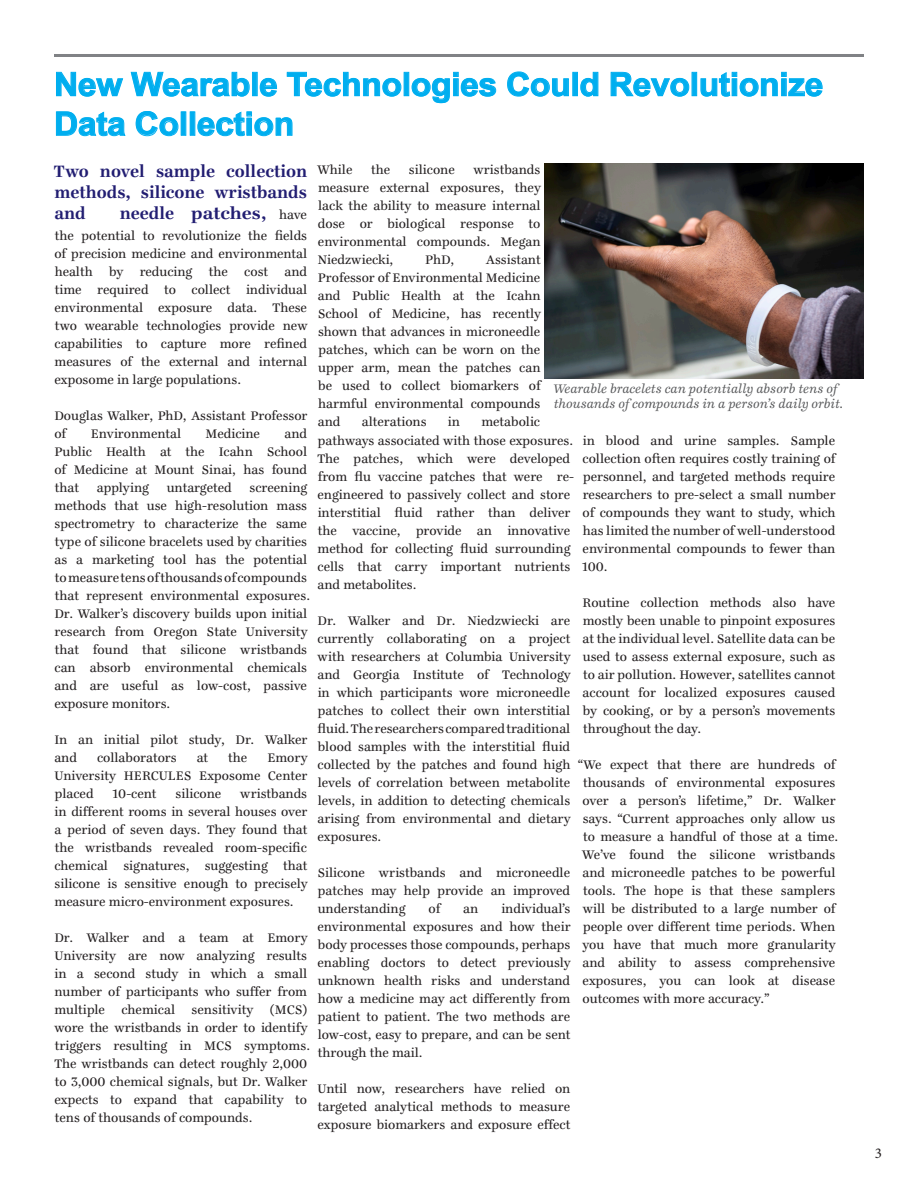
<style>
.page{position:relative;width:918px;height:1188px;background:#fff}
.page>*{position:absolute;margin:0;border:0;box-sizing:border-box;transform-origin:0 0}
.t1{font:700 32.7px/39.6px "Arial";letter-spacing:-.01em;color:#00aeef}
.t2{font:700 18px/21px "Ingeborg";color:#221e72;text-align:justify}
.t3{font:15px "Minion Pro";color:#231f20}
.t4{font:13.5px/18px "Ingeborg";color:#231f20;text-align:justify}
.t5{font:italic 13.5px/15px "Ingeborg";color:#57585a}
.s1{font-weight:400;font-size:13.5px;color:#231f20}
</style>
<div class="page">
<hr style="left:54px;top:54px;width:810px;height:3px;background:#808285">
<svg style="left:56px;top:72px;width:68px;height:25px"></svg>
<svg style="left:130px;top:72px;width:120px;height:25px"></svg>
<div style="left:252px;top:72px;width:6px;height:24px;border:1px solid #00aeef"></div>
<svg style="left:260px;top:78px;width:17px;height:19px"></svg>
<svg style="left:287px;top:72px;width:115px;height:25px"></svg>
<svg style="left:411px;top:72px;width:85px;height:31px"></svg>
<svg style="left:507px;top:71px;width:62px;height:26px"></svg>
<div style="left:572px;top:72px;width:6px;height:24px;border:1px solid #00aeef"></div>
<svg style="left:580px;top:72px;width:19px;height:25px"></svg>
<svg style="left:610px;top:72px;width:80px;height:25px"></svg>
<div style="left:692px;top:72px;width:5px;height:24px;border:1px solid #00aeef"></div>
<svg style="left:700px;top:72px;width:123px;height:25px"></svg>
<svg style="left:56px;top:111px;width:70px;height:26px"></svg>
<svg style="left:135px;top:111px;width:44px;height:25px"></svg>
<svg style="left:197px;top:111px;width:96px;height:26px"></svg>
<img style="left:545px;top:163px;width:319px;height:216px">
<p class="t1" style="left:54px;top:65px;width:771px">New Wearable Technologies Could Revolutionize<br>Data Collection</p>
<p class="t2" style="left:54px;top:161px;width:255px">Two novel sample collection methods, silicone wristbands and</p>
<p class="t4" style="left:317px;top:160px;width:37px">While</p>
<p class="t4" style="left:371px;top:160px;width:21px">the</p>
<p class="t4" style="left:409px;top:160px;width:47px">silicone</p>
<p class="t4" style="left:318px;top:160px;width:225px;text-indent:156px">wristbands measure external exposures, they lack the ability to measure internal dose or biological response to environmental compounds. Megan Niedzwiecki,</p>
<p class="t2" style="left:120px;top:203px;width:189px">needle patches, <span class="s1">have</span></p>
<p class="t4" style="left:54px;top:227px;width:255px">the potential to revolutionize the fields of precision medicine and environmental health by reducing the cost and time required to collect individual environmental exposure data. These two wearable technologies provide new capabilities to capture more refined measures of the external and internal exposome in large populations.</p>
<p class="t4" style="left:54px;top:407px;width:255px">Douglas Walker, PhD, Assistant Professor of</p>
<p class="t4" style="left:425px;top:250px;width:30px">PhD,</p>
<p class="t4" style="left:318px;top:250px;width:225px;text-indent:168px">Assistant Professor of Environmental Medicine and Public Health at the Icahn School of Medicine, has recently shown that advances in microneedle patches, which can be worn on the upper arm, mean the patches can be used to collect biomarkers of harmful environmental compounds and</p>
<p class="t5" style="left:554px;top:381px;width:291px">Wearable bracelets can potentially absorb tens of thousands of compounds in a person’s daily orbit.</p>
<p class="t4" style="left:317px;top:432px;width:259px;text-align:left">pathways associated with those exposures.<br>The patches, which were developed from flu vaccine patches that were re&shy;engineered to passively collect and store interstitial fluid rather than deliver the vaccine, provide an innovative method for collecting fluid surrounding cells that carry important nutrients and metabolites.</p>
<p class="t4" style="left:317px;top:612px;width:255px">Dr. Walker and Dr. Niedzwiecki are currently collaborating on a project with researchers at Columbia University and Georgia Institute of Technology in which participants wore microneedle patches to collect their own interstitial fluid. The researchers compared traditional blood samples with the interstitial fluid collected by the patches and found high levels of correlation between metabolite levels, in addition to detecting chemicals arising from environmental and dietary exposures.</p>
<p class="t4" style="left:317px;top:864px;width:254px">Silicone wristbands and microneedle patches may help provide an improved understanding</p>
<p class="t4" style="left:362px;top:412px;width:66px">alterations</p>
<p class="t4" style="left:448px;top:412px;width:14px">in</p>
<p class="t4" style="left:481px;top:412px;width:60px">metabolic</p>
<p class="t4" style="left:54px;top:425px;width:254px;text-indent:230px">and Public Health at the Icahn School of Medicine at Mount Sinai, has found that</p>
<p class="t4" style="left:91px;top:425px;width:92px">Environmental</p>
<p class="t4" style="left:206px;top:425px;width:56px">Medicine</p>
<p class="t4" style="left:582px;top:432px;width:255px">in blood and urine samples. Sample collection often requires costly training of personnel, and targeted methods require researchers to pre-select a small number of compounds they want to study, which has limited the number of well-understood environmental compounds to fewer than 100.</p>
<p class="t4" style="left:583px;top:594px;width:255px">Routine collection methods also have mostly been unable to pinpoint exposures at the individual level. Satellite data can be used to assess external exposure, such as to air pollution. However, satellites cannot account for localized exposures caused by cooking, or by a person’s movements throughout the day.</p>
<p class="t4" style="left:578px;top:756px;width:262px;text-align:left">“We expect that there are hundreds of thousands of environmental exposures over a person’s lifetime,” Dr. Walker says. “Current approaches only allow us to measure a handful of those at a time.<br>We’ve found the silicone wristbands and microneedle patches to be powerful tools. The hope is that these samplers will be distributed to a large number of people over different time periods. When you have that much more granularity and ability to assess comprehensive exposures, you can look at disease outcomes with more accuracy.”</p>
<p class="t4" style="left:97px;top:479px;width:54px">applying</p>
<p class="t4" style="left:167px;top:479px;width:67px">untargeted</p>
<p class="t4" style="left:54px;top:479px;width:257px;text-align:left;text-indent:195px">screening methods that use high-resolution mass spectrometry to characterize the same type of silicone bracelets used by charities as a marketing tool has the potential to measure tens of thousands of compounds that represent environmental exposures.<br>Dr. Walker’s discovery builds upon initial research from Oregon State University that found that silicone wristbands can absorb environmental chemicals and are useful as low-cost, passive exposure monitors.</p>
<p class="t4" style="left:54px;top:731px;width:255px">In an initial pilot study, Dr. Walker and</p>
<p class="t4" style="left:97px;top:749px;width:81px">collaborators</p>
<p class="t4" style="left:197px;top:749px;width:13px">at</p>
<p class="t4" style="left:228px;top:749px;width:21px">the</p>
<p class="t4" style="left:54px;top:749px;width:255px;text-indent:213px">Emory University HERCULES Exposome Center placed</p>
<p class="t4" style="left:54px;top:785px;width:255px;text-indent:186px">wristbands in different rooms in several houses over a period of seven days. They found that the wristbands revealed room-specific chemical signatures, suggesting that silicone is sensitive enough to precisely measure micro-environment exposures.</p>
<p class="t4" style="left:54px;top:929px;width:258px;text-align:left">Dr. Walker and a team at Emory University are now analyzing results in a second study in which a small number of participants who suffer from multiple chemical sensitivity (MCS) wore the wristbands in order to identify triggers resulting in MCS symptoms.<br>The wristbands can detect roughly 2,000 to 3,000 chemical signals, but Dr. Walker expects to expand that capability to tens of thousands of compounds.</p>
<p class="t4" style="left:113px;top:785px;width:46px">10-cent</p>
<p class="t4" style="left:175px;top:785px;width:47px">silicone</p>
<p class="t4" style="left:428px;top:900px;width:13px">of</p>
<p class="t4" style="left:463px;top:900px;width:17px">an</p>
<p class="t4" style="left:318px;top:900px;width:255px;text-indent:184px">individual’s environmental exposures and how their body processes those compounds, perhaps enabling doctors to detect previously unknown health risks and understand how a medicine may act differently from patient to patient. The two methods are low-cost, easy to prepare, and can be sent through the mail.</p>
<p class="t4" style="left:318px;top:1080px;width:254px">Until now, researchers have relied on targeted analytical methods to measure exposure biomarkers and exposure effect</p>
<p class="t3" style="left:875px;top:1144px;width:9px">3</p>
</div>
